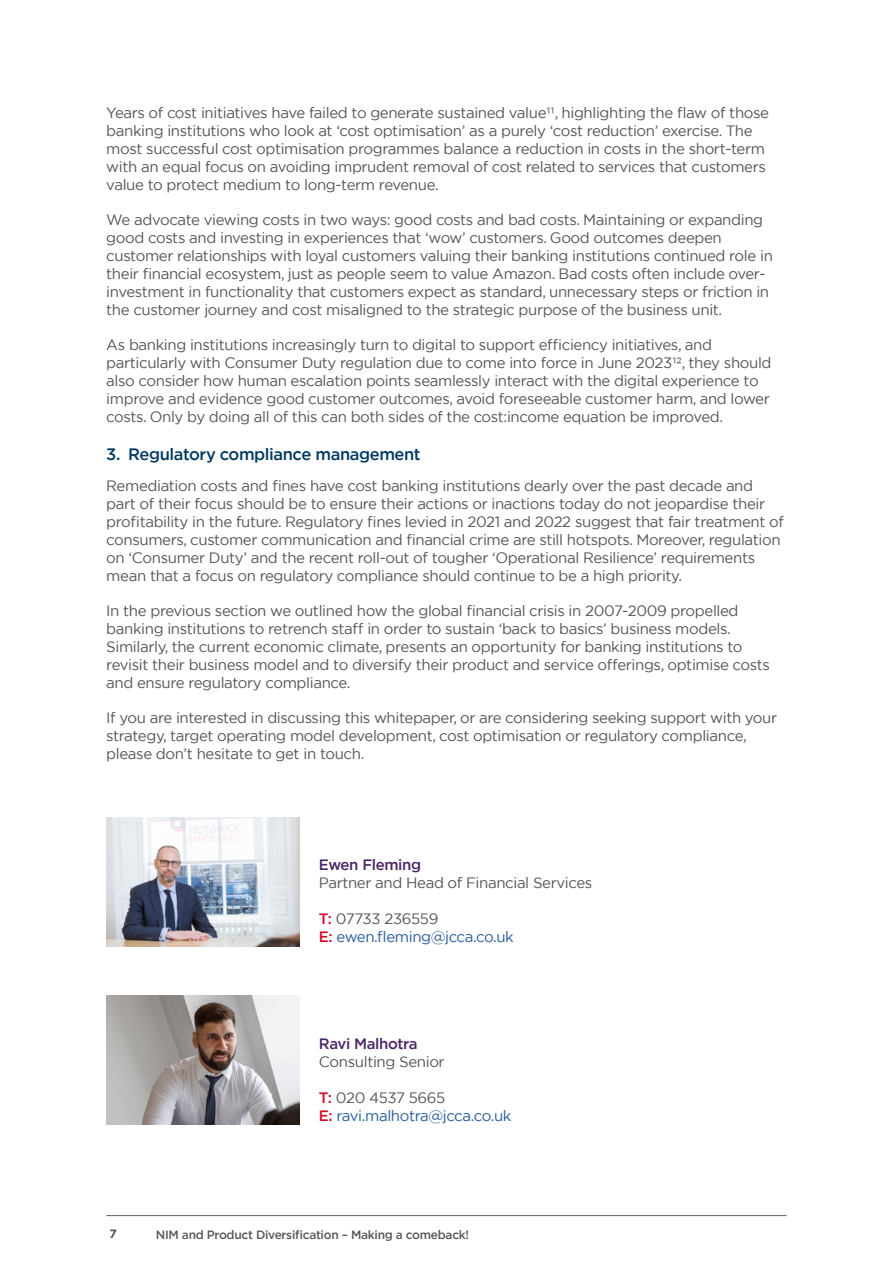
<style>
.page{position:relative;width:893px;height:1263px;background:#fff}
.page>*{position:absolute;margin:0;border:0;box-sizing:border-box;transform-origin:0 0}
.t1{font:500 16.5px "Gotham";letter-spacing:-.025em;color:#003a61}
.t2{font:15px/18px "Gotham";letter-spacing:-.025em;color:#53565a}
.t3{font:15px/18px "Gotham";letter-spacing:-.025em;color:#275b9b}
.t4{font:500 15px "Gotham";letter-spacing:-.025em;color:#4a2465}
.t5{font:500 12px "Gotham";letter-spacing:-.025em;color:#575756}
.t6{font:700 12px "Gotham";color:#575756}
.s1{font-weight:500;color:#d70929}
.s2{color:#53565a}
</style>
<div class="page">
<hr style="left:106px;top:1215px;width:681px;height:1px;background:#5d5e65">
<img style="left:106px;top:817px;width:194px;height:129px">
<img style="left:106px;top:996px;width:194px;height:129px">
<p class="t2" style="left:106px;top:104px;width:664px">Years of cost initiatives have failed to generate sustained value11, highlighting the flaw of those banking institutions who look at ‘cost optimisation’ as a purely ‘cost reduction’ exercise. The most successful cost optimisation programmes balance a reduction in costs in the short-term with an equal focus on avoiding imprudent removal of cost related to services that customers value to protect medium to long-term revenue.</p>
<p class="t2" style="left:106px;top:211px;width:668px">We advocate viewing costs in two ways: good costs and bad costs. Maintaining or expanding good costs and investing in experiences that ‘wow’ customers. Good outcomes deepen customer relationships with loyal customers valuing their banking institutions continued role in their financial ecosystem, just as people seem to value Amazon. Bad costs often include over&shy;investment in functionality that customers expect as standard, unnecessary steps or friction in the customer journey and cost misaligned to the strategic purpose of the business unit.</p>
<p class="t2" style="left:106px;top:336px;width:667px">As banking institutions increasingly turn to digital to support efficiency initiatives, and particularly with Consumer Duty regulation due to come into force in June 202312, they should also consider how human escalation points seamlessly interact with the digital experience to improve and evidence good customer outcomes, avoid foreseeable customer harm, and lower costs. Only by doing all of this can both sides of the cost:income equation be improved.</p>
<p class="t1" style="left:106px;top:444px;width:316px">3. Regulatory compliance management</p>
<p class="t2" style="left:106px;top:476px;width:679px">Remediation costs and fines have cost banking institutions dearly over the past decade and part of their focus should be to ensure their actions or inactions today do not jeopardise their profitability in the future. Regulatory fines levied in 2021 and 2022 suggest that fair treatment of consumers, customer communication and financial crime are still hotspots. Moreover, regulation on ‘Consumer Duty’ and the recent roll-out of tougher ‘Operational Resilience’ requirements mean that a focus on regulatory compliance should continue to be a high priority.</p>
<p class="t2" style="left:106px;top:601px;width:665px">In the previous section we outlined how the global financial crisis in 2007-2009 propelled banking institutions to retrench staff in order to sustain ‘back to basics’ business models.<br>Similarly, the current economic climate, presents an opportunity for banking institutions to revisit their business model and to diversify their product and service offerings, optimise costs and ensure regulatory compliance.</p>
<p class="t2" style="left:106px;top:708px;width:672px">If you are interested in discussing this whitepaper, or are considering seeking support with your strategy, target operating model development, cost optimisation or regulatory compliance, please don’t hesitate to get in touch.</p>
<p class="t4" style="left:319px;top:855px;width:104px">Ewen Fleming</p>
<p class="t2" style="left:319px;top:873px;width:275px">Partner and Head of Financial Services</p>
<p class="t3" style="left:319px;top:909px;width:196px"><span class="s1">T:</span> <span class="s2">07733 236559<br></span><span class="s1">E:</span> ewen.fleming@jcca.co.uk</p>
<p class="t4" style="left:319px;top:1034px;width:100px">Ravi Malhotra</p>
<p class="t2" style="left:319px;top:1052px;width:127px">Consulting Senior</p>
<p class="t3" style="left:319px;top:1088px;width:194px"><span class="s1">T:</span> <span class="s2">020 4537 5665<br></span><span class="s1">E:</span> ravi.malhotra@jcca.co.uk</p>
<p class="t6" style="left:110px;top:1226px;width:9px">7</p>
<p class="t5" style="left:156px;top:1227px;width:315px">NIM and Product Diversification – Making a comeback!</p>
</div>
